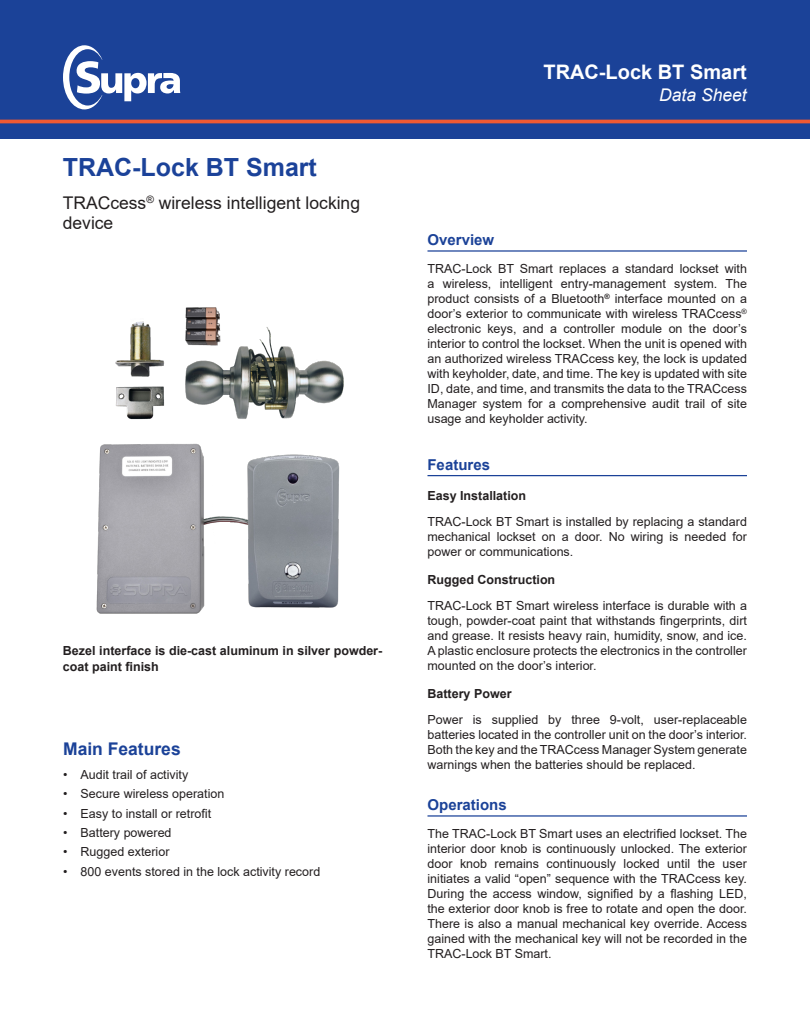
<style>
.page{position:relative;width:810px;height:1035px;background:#fff}
.page>*{position:absolute;margin:0;border:0;box-sizing:border-box;transform-origin:0 0}
.Title1{font:700 25px "Arial";color:#1b4299}
.t1{font:700 20px "Arial";color:#fff}
.Title2{font:17.5px/20px "Arial";color:#231f20}
.blue_bullet_heads{font:700 17.5px "Arial";color:#1b4298}
.t2{font:italic 17.5px "Arial";color:#fff}
.Subhead_Underlined{font:700 15px "Arial";color:#1b4298}
.Indented_Body{font:12.5px/15px "Arial";color:#231f20;text-align:justify}
.captions_small{font:700 12.5px/16.2px "Arial";color:#231f20}
.Subhead{font:700 12.5px "Arial";color:#231f20}
</style>
<div class="page">
<hr style="left:428px;top:250px;width:319px;height:2px;background:#1b4298">
<hr style="left:428px;top:475px;width:319px;height:1px;background:#1b4298">
<hr style="left:428px;top:815px;width:319px;height:2px;background:#1b4298">
<img style="left:115px;top:307px;width:229px;height:113px">
<div style="left:0;top:0;width:810px;height:139px;background:#1b4298"></div>
<svg style="left:63px;top:45px;width:117px;height:64px"></svg>
<img style="left:96px;top:443px;width:244px;height:171px">
<hr style="left:0;top:120px;width:810px;height:3px;background:#f15933">
<p class="Title1" style="left:63px;top:149px;width:256px">TRAC-Lock BT Smart</p>
<p class="Title2" style="left:63px;top:193px;width:299px">TRACcess<sup>®</sup> wireless intelligent locking device</p>
<p class="captions_small" style="left:63px;top:642px;width:321px">Bezel interface is die-cast aluminum in silver powder&shy;coat paint finish</p>
<p class="blue_bullet_heads" style="left:63px;top:737px;width:119px">Main Features</p>
<p class="Indented_Body" style="left:63px;top:767px;width:127px">• Audit trail of activity</p>
<p class="Indented_Body" style="left:63px;top:786px;width:163px">• Secure wireless operation</p>
<p class="Indented_Body" style="left:63px;top:806px;width:150px">• Easy to install or retrofit</p>
<p class="Indented_Body" style="left:63px;top:825px;width:110px">• Battery powered</p>
<p class="Indented_Body" style="left:63px;top:845px;width:108px">• Rugged exterior</p>
<p class="Indented_Body" style="left:63px;top:864px;width:259px">• 800 events stored in the lock activity record</p>
<p class="t1" style="left:543px;top:58px;width:205px">TRAC-Lock BT Smart</p>
<p class="t2" style="left:659px;top:84px;width:89px">Data Sheet</p>
<p class="Subhead_Underlined" style="left:428px;top:230px;width:68px">Overview</p>
<p class="Indented_Body" style="left:427px;top:262px;width:321px">TRAC-Lock BT Smart replaces a standard lockset with a wireless, intelligent entry-management system. The product consists of a Bluetooth<sup>®</sup> interface mounted on a door’s exterior to communicate with wireless TRACcess<sup>® </sup>electronic keys, and a controller module on the door’s interior to control the lockset. When the unit is opened with an authorized wireless TRACcess key, the lock is updated with keyholder, date, and time. The key is updated with site ID, date, and time, and transmits the data to the TRACcess Manager system for a comprehensive audit trail of site usage and keyholder activity.</p>
<p class="Subhead_Underlined" style="left:428px;top:454px;width:64px">Features</p>
<p class="Subhead" style="left:428px;top:486px;width:100px">Easy Installation</p>
<p class="Indented_Body" style="left:428px;top:514px;width:321px">TRAC-Lock BT Smart is installed by replacing a standard mechanical lockset on a door. No wiring is needed for power or communications.</p>
<p class="Subhead" style="left:428px;top:571px;width:129px">Rugged Construction</p>
<p class="Indented_Body" style="left:428px;top:598px;width:321px">TRAC-Lock BT Smart wireless interface is durable with a tough, powder-coat paint that withstands fingerprints, dirt and grease. It resists heavy rain, humidity, snow, and ice.<br>A plastic enclosure protects the electronics in the controller mounted on the door’s interior.</p>
<p class="Subhead" style="left:428px;top:685px;width:86px">Battery Power</p>
<p class="Indented_Body" style="left:428px;top:712px;width:321px">Power is supplied by three 9-volt, user-replaceable batteries located in the controller unit on the door’s interior.<br>Both the key and the TRACcess Manager System generate warnings when the batteries should be replaced.</p>
<p class="Subhead_Underlined" style="left:428px;top:795px;width:81px">Operations</p>
<p class="Indented_Body" style="left:428px;top:827px;width:321px">The TRAC-Lock BT Smart uses an electrified lockset. The interior door knob is continuously unlocked. The exterior door knob remains continuously locked until the user initiates a valid “open” sequence with the TRACcess key.<br>During the access window, signified by a flashing LED, the exterior door knob is free to rotate and open the door.<br>There is also a manual mechanical key override. Access gained with the mechanical key will not be recorded in the TRAC-Lock BT Smart.</p>
</div>
